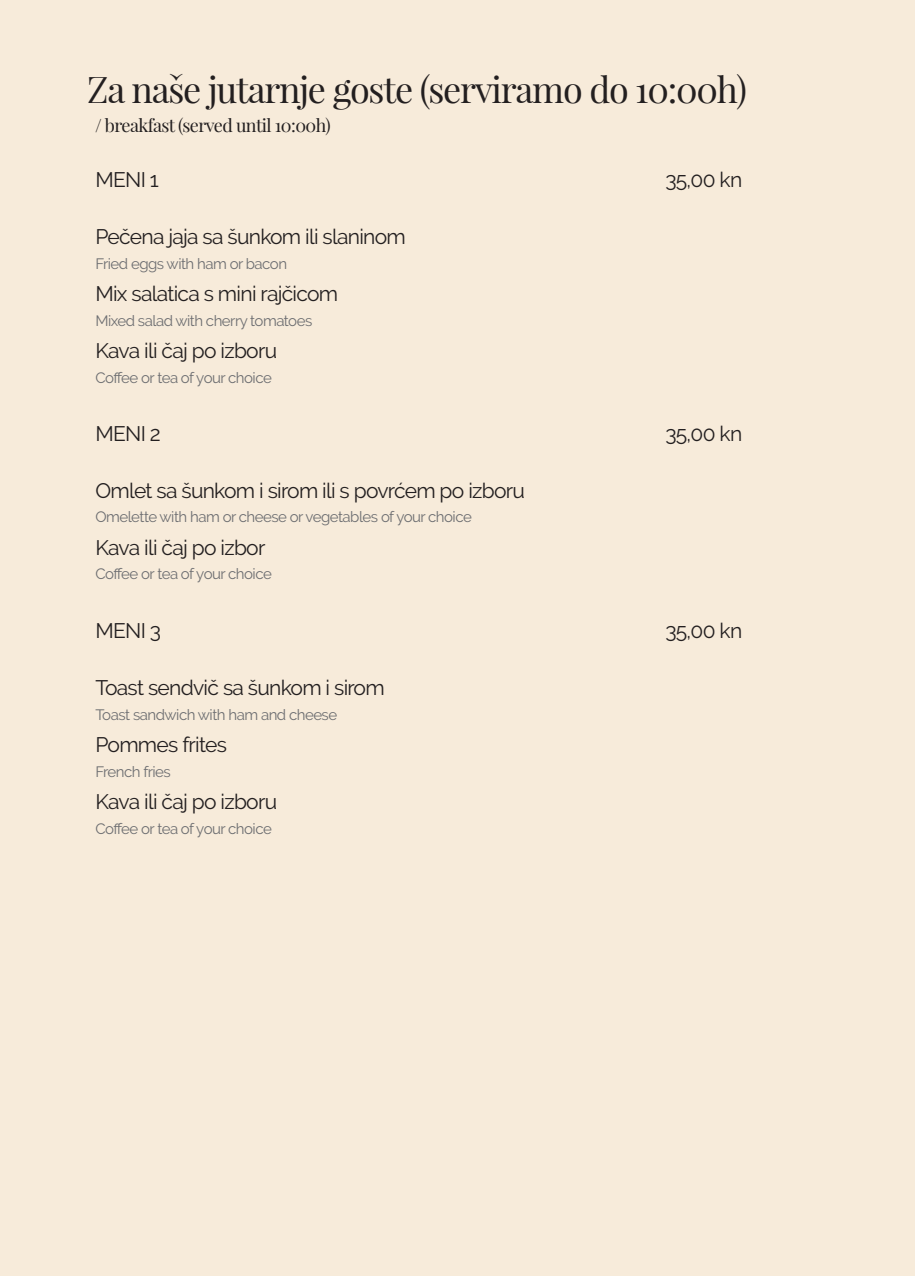
<style>
.page{position:relative;width:915px;height:1276px;background:#fff}
.page>*{position:absolute;margin:0;border:0;box-sizing:border-box;transform-origin:0 0}
.t1{font:36px "Playfair Display";letter-spacing:-.035em;color:#231f20}
.t2{font:21px "Raleway";letter-spacing:-.035em;color:#231f20}
.t3{font:18px "Playfair Display";letter-spacing:-.035em;color:#231f20}
.t4{font:15px "Raleway";letter-spacing:-.035em;color:#6d6e71}
</style>
<div class="page">
<div style="left:0;top:0;width:914px;height:1276px;background:#f7ebda"></div>
<h1 class="t1" style="left:87px;top:67px;width:661px">Za naše jutarnje goste (serviramo do 10:00h)</h1>
<p class="t3" style="left:95px;top:114px;width:237px">/ breakfast (served until 10:00h)</p>
<p class="t2" style="left:95px;top:168px;width:65px">MENI 1</p>
<p class="t2" style="left:665px;top:168px;width:78px">35,00 kn</p>
<p class="t2" style="left:95px;top:225px;width:312px">Pečena jaja sa šunkom ili slaninom</p>
<p class="t2" style="left:95px;top:282px;width:244px">Mix salatica s mini rajčicom</p>
<p class="t2" style="left:95px;top:339px;width:183px">Kava ili čaj po izboru</p>
<p class="t4" style="left:95px;top:255px;width:193px">Fried eggs with ham or bacon</p>
<p class="t4" style="left:95px;top:312px;width:218px">Mixed salad with cherry tomatoes</p>
<p class="t4" style="left:95px;top:369px;width:178px">Coffee or tea of your choice</p>
<p class="t2" style="left:95px;top:421px;width:67px">MENI 2</p>
<p class="t2" style="left:665px;top:421px;width:78px">35,00 kn</p>
<p class="t2" style="left:95px;top:478px;width:431px">Omlet sa šunkom i sirom ili s povrćem po izboru</p>
<p class="t2" style="left:95px;top:535px;width:171px">Kava ili čaj po izbor</p>
<p class="t4" style="left:95px;top:508px;width:378px">Omelette with ham or cheese or vegetables of your choice</p>
<p class="t4" style="left:95px;top:565px;width:178px">Coffee or tea of your choice</p>
<p class="t2" style="left:95px;top:618px;width:67px">MENI 3</p>
<p class="t2" style="left:665px;top:618px;width:78px">35,00 kn</p>
<p class="t2" style="left:95px;top:675px;width:291px">Toast sendvič sa šunkom i sirom</p>
<p class="t4" style="left:95px;top:705px;width:243px">Toast sandwich with ham and cheese</p>
<p class="t2" style="left:95px;top:732px;width:133px">Pommes frites</p>
<p class="t4" style="left:95px;top:762px;width:77px">French fries</p>
<p class="t2" style="left:95px;top:789px;width:183px">Kava ili čaj po izboru</p>
<p class="t4" style="left:95px;top:819px;width:178px">Coffee or tea of your choice</p>
</div>
